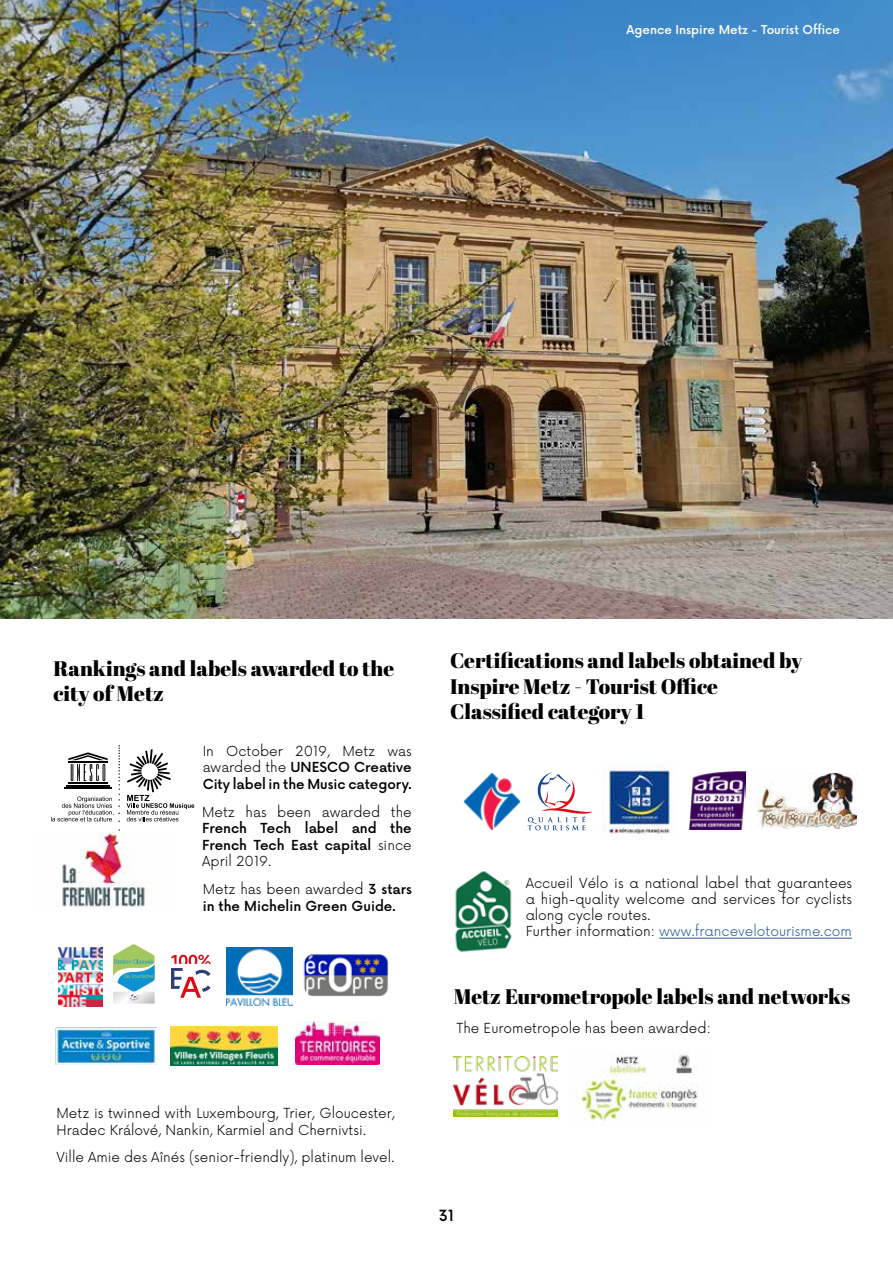
<style>
.page{position:relative;width:893px;height:1263px;background:#fff}
.page>*{position:absolute;margin:0;border:0;box-sizing:border-box;transform-origin:0 0}
.t1{font:21px/25.2px "Abril Fatface";color:#000}
.t2{font:500 15px "Now Alt";color:#000}
.t3{font:300 13.5px/16.5px "Now Alt";color:#000}
.t4{font:500 13.5px/16.2px "Now Alt";color:#000;text-align:justify}
.t5{font:300 13.5px/16.2px "Now";color:#000}
.t6{font:500 12px "Now Alt";color:#fff}
.s1{font-weight:300}
.s2{color:#275b9b}
</style>
<div class="page">
<img style="left:55px;top:1027px;width:101px;height:37px">
<svg style="left:119px;top:745px;width:1px;height:62px"></svg>
<hr style="left:68px;top:782px;width:40px;height:2px;background:#000">
<hr style="left:66px;top:785px;width:44px;height:1px;background:#000">
<hr style="left:64px;top:788px;width:48px;height:1px;background:#000">
<svg style="left:68px;top:752px;width:40px;height:29px"></svg>
<svg style="left:51px;top:796px;width:62px;height:25px"></svg>
<svg style="left:127px;top:749px;width:67px;height:72px"></svg>
<img style="left:58px;top:947px;width:45px;height:59px">
<svg style="left:113px;top:944px;width:42px;height:59px"></svg>
<img style="left:171px;top:1026px;width:107px;height:39px">
<img style="left:296px;top:1021px;width:84px;height:44px">
<img style="left:56px;top:832px;width:95px;height:76px">
<img style="left:227px;top:947px;width:66px;height:58px">
<img style="left:303px;top:954px;width:86px;height:42px">
<img style="left:602px;top:765px;width:69px;height:74px">
<svg style="left:534px;top:772px;width:58px;height:58px"></svg>
<hr style="left:659px;top:938px;width:193px;height:1px;background:#275b9b">
<img style="left:455px;top:871px;width:57px;height:81px">
<img style="left:454px;top:1057px;width:103px;height:60px">
<svg style="left:171px;top:955px;width:40px;height:43px"></svg>
<img style="left:756px;top:774px;width:100px;height:55px">
<img style="left:689px;top:772px;width:57px;height:58px">
<img style="left:574px;top:1053px;width:124px;height:68px">
<img style="left:0;top:0;width:893px;height:618px">
<img style="left:463px;top:772px;width:71px;height:59px">
<p class="t6" style="left:626px;top:20px;width:215px">Agence Inspire Metz - Tourist Office</p>
<h1 class="t1" style="left:53px;top:655px;width:342px">Rankings and labels awarded to the city of Metz</h1>
<h1 class="t1" style="left:450px;top:648px;width:354px">Certifications and labels obtained by<br>Inspire Metz - Tourist Office<br>Classified category 1</h1>
<p class="t4" style="left:203px;top:742px;width:211px"><span class="s1">In October 2019, Metz was awarded the</span> UNESCO Creative City label in the Music category.</p>
<p class="t3" style="left:202px;top:803px;width:211px">Metz has been awarded the</p>
<p class="t4" style="left:202px;top:820px;width:211px">French Tech label and the French Tech East capital <span class="s1">since April 2019.</span></p>
<p class="t4" style="left:203px;top:881px;width:211px"><span class="s1">Metz has been awarded</span> 3 stars in the Michelin Green Guide.</p>
<p class="t3" style="left:57px;top:1104px;width:340px">Metz is twinned with Luxembourg, Trier, Gloucester,<br>Hradec Králové, Nankin, Karmiel and Chernivtsi.</p>
<p class="t3" style="left:57px;top:1148px;width:340px">Ville Amie des Aînés (senior-friendly), platinum level.</p>
<p class="t5" style="left:526px;top:874px;width:328px">Accueil Vélo is a national label that guarantees a high-quality welcome and services for cyclists along cycle routes.<br>Further information: <span class="s2">www.francevelotourisme.com</span></p>
<h1 class="t1" style="left:454px;top:983px;width:398px">Metz Eurometropole labels and networks</h1>
<p class="t3" style="left:456px;top:1019px;width:256px">The Eurometropole has been awarded:</p>
<p class="t2" style="left:439px;top:1204px;width:17px">31</p>
</div>
